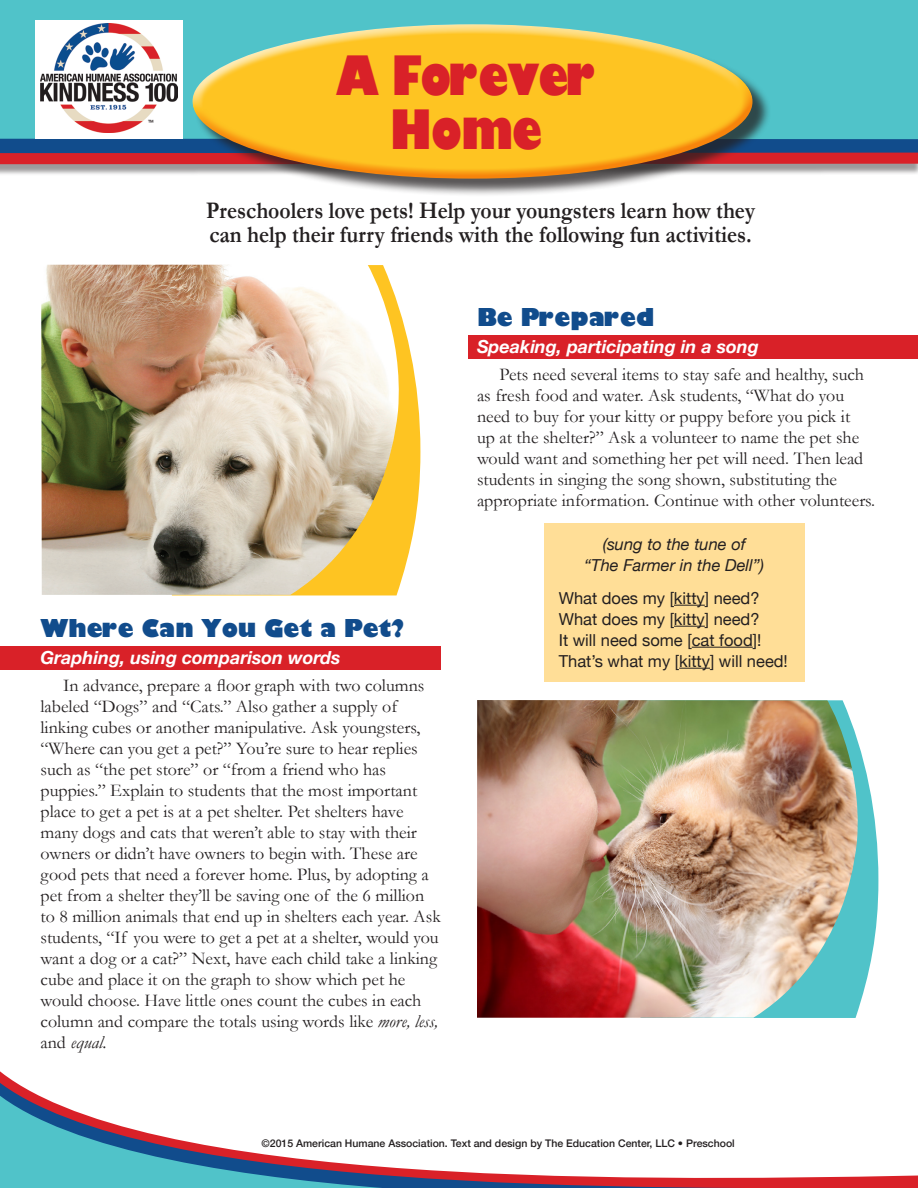
<style>
.page{position:relative;width:918px;height:1188px;background:#fff}
.page>*{position:absolute;margin:0;border:0;box-sizing:border-box;transform-origin:0 0}
.t1{font:800 52.8px/54px "Gill Sans";letter-spacing:-.02em;color:#d92128;text-align:center;scale:.82 1}
.Intro{font:700 24px/24px "Garamond";color:#231f20;scale:.9 1}
.Subhead{font:800 24px "Gill Sans";color:#114c8c;scale:.95 1}
.Body_Text{font:18px/21px "Garamond";color:#231f20}
.Skill_Line{font:italic 700 18px "Helvetica Neue";color:#fff}
.Song{font:16.5px "Helvetica Neue";color:#231f20}
.Sung_to_Title{font:italic 16.5px/21px "Helvetica Neue";color:#231f20;text-align:center}
.t2{font:500 10.5px "Helvetica Neue";color:#231f20}
.s1{font-style:italic}
</style>
<div class="page">
<div style="left:0;top:130px;width:918px;height:46px;background:#231f20;opacity:.45"></div>
<svg style="left:0;top:139px;width:918px;height:25px;background:#693960"></svg>
<div style="left:0;top:0;width:918px;height:139px;background:#50c3c9"></div>
<div style="left:36px;top:20px;width:147px;height:119px;background:#fff"></div>
<img style="left:41px;top:24px;width:136px;height:108px">
<svg style="left:0;top:1080px;width:918px;height:108px"></svg>
<div style="left:468px;top:335px;width:450px;height:24px;background:#d92128"></div>
<div style="left:0;top:646px;width:441px;height:24px;background:#d92128"></div>
<div style="left:195px;top:26px;width:576px;height:171px;background:#231f20;opacity:.75"></div>
<div style="left:192px;top:24px;width:562px;height:87px;background:#fff;opacity:.75"></div>
<div style="left:192px;top:81px;width:562px;height:100px;background:#f6911e;opacity:.75"></div>
<div style="left:544px;top:523px;width:261px;height:159px;background:#ffde97"></div>
<hr style="left:674px;top:605px;width:31px;height:1px;background:#231f20">
<hr style="left:674px;top:626px;width:31px;height:1px;background:#231f20">
<hr style="left:692px;top:647px;width:61px;height:1px;background:#231f20">
<hr style="left:679px;top:668px;width:31px;height:1px;background:#231f20">
<svg style="left:404px;top:325px;width:16px;height:246px;fill:#fec422"></svg>
<img style="left:41px;top:265px;width:363px;height:330px">
<svg style="left:863px;top:760px;width:15px;height:234px;fill:#50c3c9"></svg>
<img style="left:477px;top:700px;width:386px;height:318px">
<p class="t1" style="left:336px;top:48px;width:319px">A Forever<br>Home</p>
<p class="Intro" style="left:206px;top:198px;width:612px">Preschoolers love pets! Help your youngsters learn how they can help their furry friends with the following fun activities.</p>
<p class="Subhead" style="left:40px;top:609px;width:385px">Where Can You Get a Pet?</p>
<p class="Skill_Line" style="left:40px;top:643px;width:302px">Graphing, using comparison words</p>
<p class="Body_Text" style="left:40px;top:674px;width:402px;text-indent:22px">In advance, prepare a floor graph with two columns labeled “Dogs” and “Cats.” Also gather a supply of linking cubes or another manipulative. Ask youngsters, “Where can you get a pet?” You’re sure to hear replies such as “the pet store” or “from a friend who has puppies.” Explain to students that the most important place to get a pet is at a pet shelter. Pet shelters have many dogs and cats that weren’t able to stay with their owners or didn’t have owners to begin with. These are good pets that need a forever home. Plus, by adopting a pet from a shelter they’ll be saving one of the 6 million to 8 million animals that end up in shelters each year. Ask students, “If you were to get a pet at a shelter, would you want a dog or a cat?” Next, have each child take a linking cube and place it on the graph to show which pet he would choose. Have little ones count the cubes in each column and compare the totals using words like <span class="s1">more, less, </span>and <span class="s1">equal.</span></p>
<p class="Subhead" style="left:477px;top:298px;width:188px">Be Prepared</p>
<p class="Skill_Line" style="left:477px;top:332px;width:283px">Speaking, participating in a song</p>
<p class="Body_Text" style="left:477px;top:363px;width:400px;text-indent:22px">Pets need several items to stay safe and healthy, such as fresh food and water. Ask students, “What do you need to buy for your kitty or puppy before you pick it<br>up at the shelter?” Ask a volunteer to name the pet she would want and something her pet will need. Then lead students in singing the song shown, substituting the appropriate information. Continue with other volunteers.</p>
<p class="Sung_to_Title" style="left:584px;top:534px;width:181px">(sung to the tune of “The Farmer in the Dell”)</p>
<p class="Song" style="left:559px;top:586px;width:202px">What does my [kitty] need?</p>
<p class="Song" style="left:559px;top:607px;width:202px">What does my [kitty] need?</p>
<p class="Song" style="left:559px;top:628px;width:204px">It will need some [cat food]!</p>
<p class="Song" style="left:559px;top:649px;width:231px">That’s what my [kitty] will need!</p>
<p class="t2" style="left:261px;top:1135px;width:475px">©2015 American Humane Association. Text and design by The Education Center, LLC • Preschool</p>
</div>
